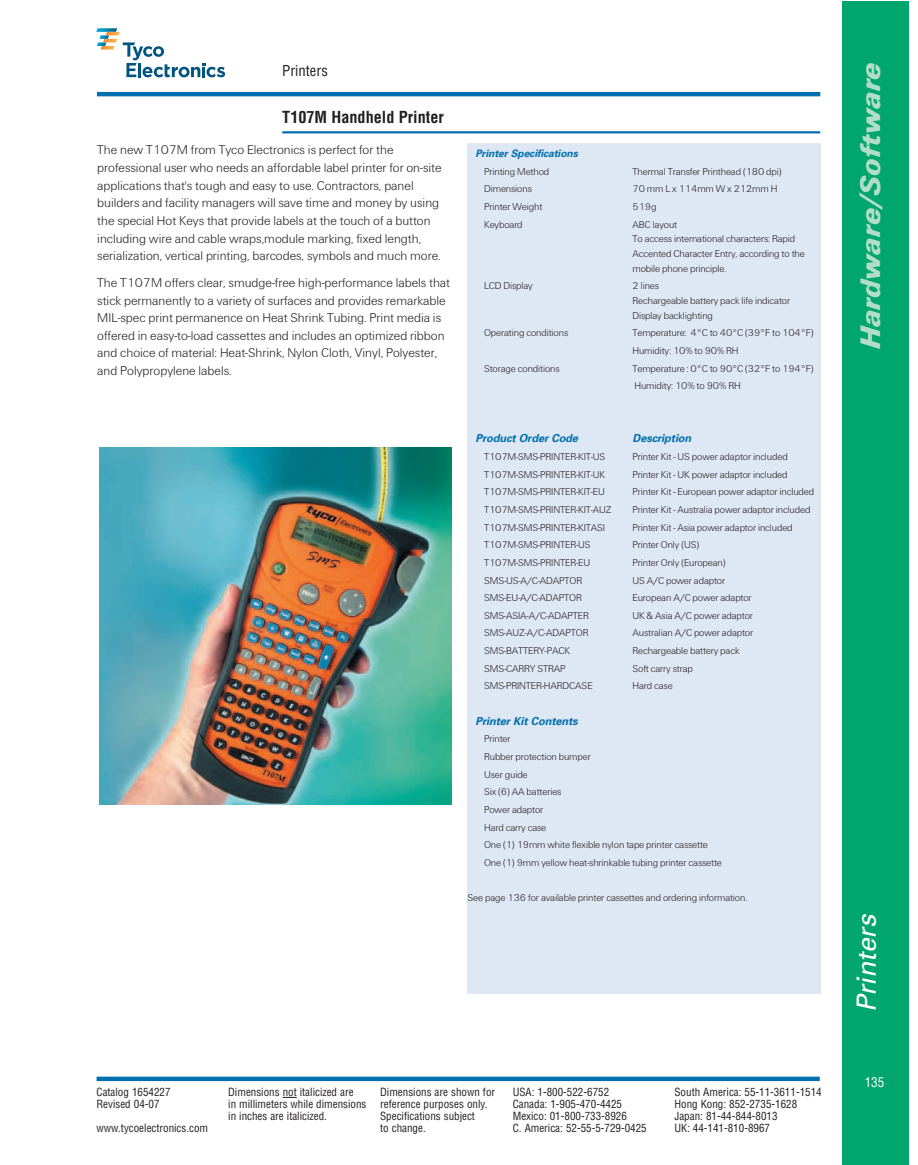
<style>
.page{position:relative;width:918px;height:1165px;background:#fff}
.page>*{position:absolute;margin:0;border:0;box-sizing:border-box;transform-origin:0 0}
.t1{font:italic 900 29.4px "U76 Univers";color:#b2ddcc}
.t2{font:italic 26.4px "Univers";color:#fff}
.t3{font:700 condensed 16.2px "Helvetica";color:#231f20}
.t4{font:condensed 14.7px "Helvetica";color:#231f20}
.t5{font:300 13.2px/17.7px "U45 Univers";color:#231f20}
.t6{font:condensed 13.2px "Helvetica";color:#fff}
.t7{font:condensed 10.95px "Helvetica";color:#231f20}
.t8{font:italic 700 10.95px "Univers";color:#006faf}
.t9{font:300 10.35px/17.7px "U45 Univers";letter-spacing:-.01em;color:#231f20}
.t10{font:italic 700 10.35px "Univers";color:#006faf}
</style>
<div class="page">
<div style="left:842px;top:1px;width:66px;height:1163px;background:#00a66e"></div>
<svg style="left:283px;top:1096px;width:14px;height:1px"></svg>
<svg style="left:97px;top:1076px;width:723px;height:4px;background:#2a86bc"></svg>
<hr style="left:282px;top:131px;width:538px;height:2px;background:#006faf">
<hr style="left:97px;top:92px;width:723px;height:4px;background:#006faf">
<svg style="left:97px;top:28px;width:128px;height:49px"></svg>
<img style="left:99px;top:447px;width:353px;height:357px">
<div style="left:468px;top:143px;width:353px;height:850px;background:#dee8f4"></div>
<h3 class="t4" style="left:282px;top:65px;width:47px">Printers</h3>
<h3 class="t3" style="left:282px;top:111px;width:163px">T107M Handheld Printer</h3>
<p class="t5" style="left:97px;top:142px;width:346px">The new T107M from Tyco Electronics is perfect for the professional user who needs an affordable label printer for on-site applications that's tough and easy to use. Contractors, panel builders and facility managers will save time and money by using the special Hot Keys that provide labels at the touch of a button including wire and cable wraps,module marking, fixed length, serialization, vertical printing, barcodes, symbols and much more.</p>
<p class="t5" style="left:97px;top:275px;width:354px">The T107M offers clear, smudge-free high-performance labels that stick permanently to a variety of surfaces and provides remarkable MIL-spec print permanence on Heat Shrink Tubing. Print media is offered in easy-to-load cassettes and includes an optimized ribbon and choice of material: Heat-Shrink, Nylon Cloth, Vinyl, Polyester, and Polypropylene labels.</p>
<p class="t10" style="left:475px;top:149px;width:106px">Printer Specifications</p>
<p class="t9" style="left:484px;top:163px;width:67px">Printing Method</p>
<p class="t9" style="left:633px;top:163px;width:151px">Thermal Transfer Printhead (180 dpi)</p>
<p class="t9" style="left:484px;top:181px;width:49px">Dimensions</p>
<p class="t9" style="left:633px;top:181px;width:146px">70 mm L x 114mm W x 212mm H</p>
<p class="t9" style="left:484px;top:198px;width:60px">Printer Weight</p>
<p class="t9" style="left:633px;top:198px;width:25px">519g</p>
<p class="t9" style="left:484px;top:216px;width:40px">Keyboard</p>
<p class="t9" style="left:633px;top:218px;width:174px;line-height:14.7px">ABC layout<br>To access international characters: Rapid<br>Accented Character Entry, according to the mobile phone principle.</p>
<p class="t9" style="left:484px;top:278px;width:50px">LCD Display</p>
<p class="t9" style="left:633px;top:279px;width:159px;line-height:14.7px">2 lines<br>Rechargeable battery pack life indicator<br>Display backlighting</p>
<p class="t9" style="left:484px;top:325px;width:86px">Operating conditions</p>
<p class="t9" style="left:633px;top:325px;width:182px">Temperature: 4°C to 40°C (39°F to 104°F)<br>Humidity: 10% to 90% RH</p>
<p class="t9" style="left:484px;top:360px;width:77px">Storage conditions</p>
<p class="t9" style="left:633px;top:360px;width:182px">Temperature : 0°C to 90°C (32°F to 194°F)<br>Humidity: 10% to 90% RH</p>
<p class="t8" style="left:475px;top:434px;width:106px">Product Order Code</p>
<p class="t8" style="left:633px;top:434px;width:62px">Description</p>
<p class="t9" style="left:484px;top:448px;width:123px">T107M-SMS-PRINTER-KIT-US</p>
<p class="t9" style="left:633px;top:448px;width:157px">Printer Kit - US power adaptor included</p>
<p class="t9" style="left:484px;top:466px;width:123px">T107M-SMS-PRINTER-KIT-UK</p>
<p class="t9" style="left:633px;top:466px;width:157px">Printer Kit - UK power adaptor included</p>
<p class="t9" style="left:484px;top:484px;width:122px">T107M-SMS-PRINTER-KIT-EU</p>
<p class="t9" style="left:633px;top:484px;width:183px">Printer Kit - European power adaptor included</p>
<p class="t9" style="left:484px;top:501px;width:129px">T107M-SMS-PRINTER-KIT-AUZ</p>
<p class="t9" style="left:633px;top:501px;width:179px">Printer Kit - Australia power adaptor included</p>
<p class="t9" style="left:484px;top:519px;width:123px">T107M-SMS-PRINTER-KITASI</p>
<p class="t9" style="left:633px;top:519px;width:162px">Printer Kit - Asia power adaptor included</p>
<p class="t9" style="left:484px;top:536px;width:108px">T107M-SMS-PRINTER-US</p>
<p class="t9" style="left:633px;top:536px;width:68px">Printer Only (US)</p>
<p class="t9" style="left:484px;top:554px;width:108px">T107M-SMS-PRINTER-EU</p>
<p class="t9" style="left:633px;top:554px;width:95px">Printer Only (European)</p>
<p class="t9" style="left:484px;top:572px;width:100px">SMS-US-A/C-ADAPTOR</p>
<p class="t9" style="left:632px;top:572px;width:94px">US A/C power adaptor</p>
<p class="t9" style="left:484px;top:589px;width:99px">SMS-EU-A/C-ADAPTOR</p>
<p class="t9" style="left:632px;top:589px;width:121px">European A/C power adaptor</p>
<p class="t9" style="left:484px;top:607px;width:106px">SMS-ASIA-A/C-ADAPTER</p>
<p class="t9" style="left:632px;top:607px;width:122px">UK &amp; Asia A/C power adaptor</p>
<p class="t9" style="left:484px;top:625px;width:106px">SMS-AUZ-A/C-ADAPTOR</p>
<p class="t9" style="left:633px;top:625px;width:122px">Australian A/C power adaptor</p>
<p class="t9" style="left:484px;top:642px;width:87px">SMS-BATTERY-PACK</p>
<p class="t9" style="left:632px;top:642px;width:109px">Rechargeable battery pack</p>
<p class="t9" style="left:484px;top:660px;width:83px">SMS-CARRY STRAP</p>
<p class="t9" style="left:633px;top:660px;width:62px">Soft carry strap</p>
<p class="t9" style="left:484px;top:678px;width:110px">SMS-PRINTER-HARDCASE</p>
<p class="t9" style="left:632px;top:678px;width:42px">Hard case</p>
<p class="t8" style="left:475px;top:716px;width:106px">Printer Kit Contents</p>
<p class="t9" style="left:484px;top:731px;width:239px">Printer<br>Rubber protection bumper<br>User guide<br>Six (6) AA batteries<br>Power adaptor<br>Hard carry case<br>One (1) 19mm white flexible nylon tape printer cassette<br>One (1) 9mm yellow heat-shrinkable tubing printer cassette</p>
<p class="t9" style="left:468px;top:889px;width:281px">See page 136 for available printer cassettes and ordering information.</p>
<p class="t7" style="left:97px;top:1087px;width:76px">Catalog 1654227</p>
<p class="t7" style="left:228px;top:1087px;width:127px">Dimensions not italicized are</p>
<p class="t7" style="left:380px;top:1087px;width:116px">Dimensions are shown for</p>
<p class="t7" style="left:513px;top:1087px;width:98px">USA: 1-800-522-6752</p>
<p class="t7" style="left:675px;top:1087px;width:149px">South America: 55-11-3611-1514</p>
<p class="t7" style="left:97px;top:1099px;width:65px">Revised 04-07</p>
<p class="t7" style="left:228px;top:1099px;width:261px">in millimeters while dimensions reference purposes only.</p>
<p class="t7" style="left:513px;top:1099px;width:111px">Canada: 1-905-470-4425</p>
<p class="t7" style="left:675px;top:1099px;width:124px">Hong Kong: 852-2735-1628</p>
<p class="t7" style="left:228px;top:1111px;width:100px">in inches are italicized.</p>
<p class="t7" style="left:380px;top:1111px;width:96px">Specifications subject</p>
<p class="t7" style="left:513px;top:1111px;width:116px">Mexico: 01-800-733-8926</p>
<p class="t7" style="left:675px;top:1111px;width:105px">Japan: 81-44-844-8013</p>
<p class="t7" style="left:97px;top:1123px;width:113px">www.tycoelectronics.com</p>
<p class="t7" style="left:380px;top:1123px;width:47px">to change.</p>
<p class="t7" style="left:513px;top:1123px;width:136px">C. America: 52-55-5-729-0425</p>
<p class="t7" style="left:675px;top:1123px;width:97px">UK: 44-141-810-8967</p>
<h1 class="t1" style="left:861px;top:349px;width:288px;rotate:-90deg">Hardware/Software</h1>
<h2 class="t2" style="left:857px;top:1012px;width:104px;rotate:-90deg">Pri nters</h2>
<p class="t6" style="left:865px;top:1076px;width:21px">135</p>
</div>
